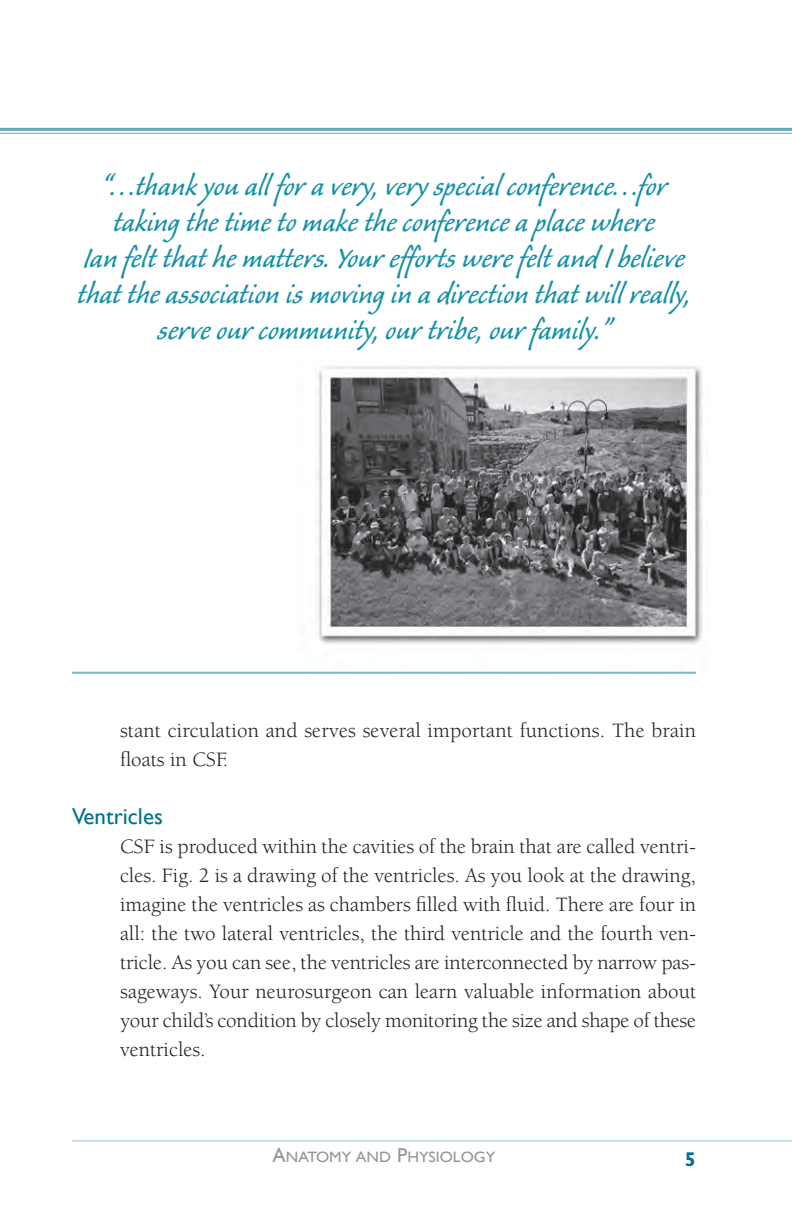
<style>
.page{position:relative;width:792px;height:1224px;background:#fff}
.page>*{position:absolute;margin:0;border:0;box-sizing:border-box;transform-origin:0 0}
.t1{font:36px/36px "Caliban";color:#1690a8;text-align:center}
.t2{font:23px "Gill Sans";color:#00718c}
.t3{font:21px/29px "Berkeley";letter-spacing:.01em;color:#231f20}
.t4{font:700 20px "Gill Sans";color:#00718c}
.t5{font:15px "Gill Sans";color:#939598;scale:1.07 1}
.s1{font-size:20px}
</style>
<div class="page">
<hr style="left:0;top:128px;width:792px;height:3px;background:#62a9bd">
<hr style="left:0;top:133px;width:792px;height:1px;background:#62a9bd">
<hr style="left:72px;top:1140px;width:720px;height:2px;background:#bad7e2">
<img style="left:296px;top:366px;width:407px;height:306px">
<hr style="left:72px;top:672px;width:624px;height:2px;background:#7eb6c9">
<p class="t1" style="left:77px;top:171px;width:615px">“. . .thank you all for a very, very special conference. . .for taking the time to make the conference a place where<br>Ian felt that he matters. Your efforts were felt and I believe that the association is moving in a direction that will really, serve our community, our tribe, our family.”</p>
<p class="t3" style="left:120px;top:718px;width:578px">stant circulation and serves several important functions. The brain floats in CSF.</p>
<p class="t2" style="left:72px;top:803px;width:92px">VENTRICLES</p>
<p class="t3" style="left:120px;top:834px;width:578px;text-align:justify">CSF is produced within the cavities of the brain that are called ventri&shy;cles. Fig. 2 is a drawing of the ventricles. As you look at the drawing, imagine the ventricles as chambers filled with fluid. There are four in all: the two lateral ventricles, the third ventricle and the fourth ven&shy;tricle. As you can see, the ventricles are interconnected by narrow pas&shy;sageways. Your neurosurgeon can learn valuable information about your child’s condition by closely monitoring the size and shape of these ventricles.</p>
<p class="t5" style="left:273px;top:1148px;width:210px"><span class="s1">A</span>NATOMY AND <span class="s1">P</span>HYSIOLOGY</p>
<p class="t4" style="left:685px;top:1151px;width:13px">5</p>
</div>
